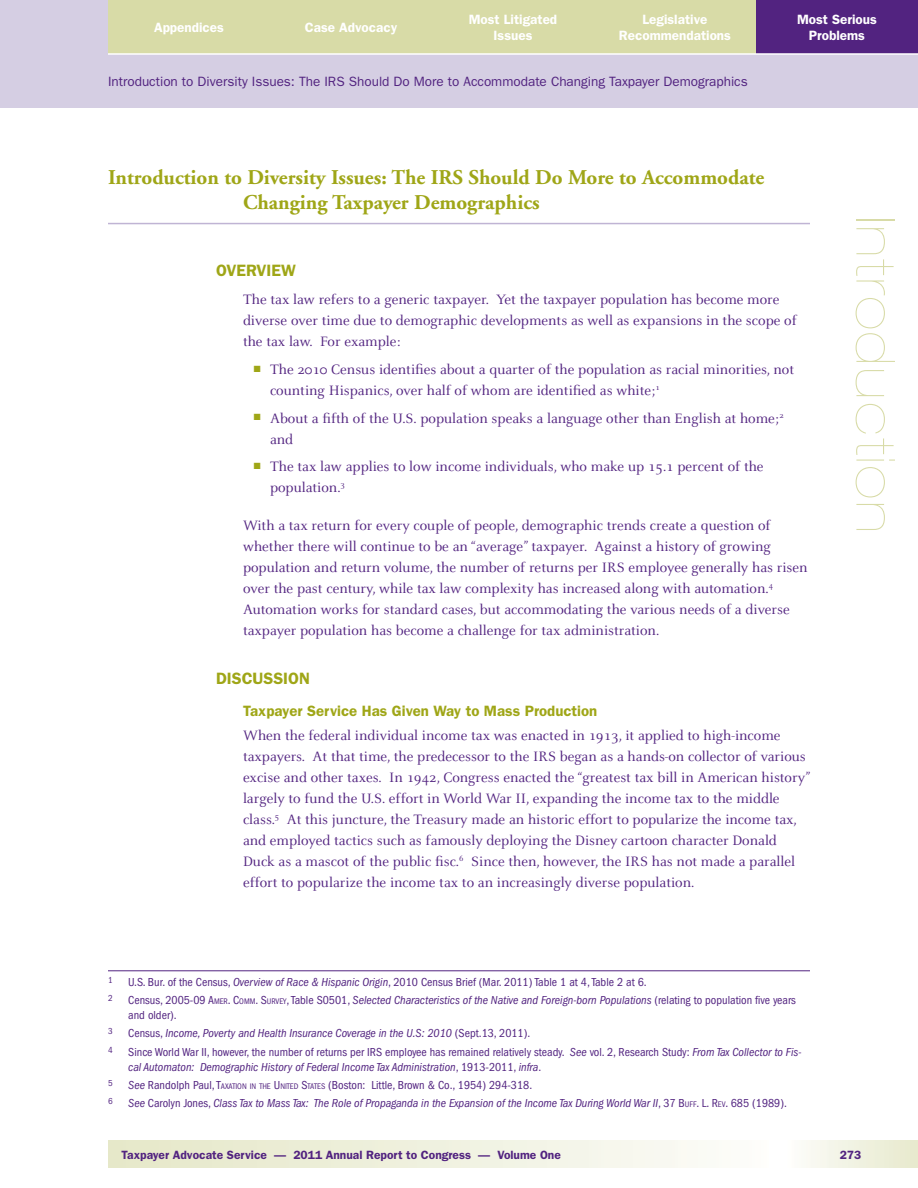
<style>
.page{position:relative;width:918px;height:1188px;background:#fff}
.page>*{position:absolute;margin:0;border:0;box-sizing:border-box;transform-origin:0 0}
.t1{font:900 expanded 54px "Helvetica Neue";letter-spacing:.04em;color:#d8dba7}
.t2{font:700 21px/25.2px "Adobe Garamond";color:#9fa617}
.t3{font:600 16.5px "Franklin Gothic";color:#9fa617}
.t4{font:15px/21px "Celeste";color:#522380}
.t5{font:600 15px "Franklin Gothic";color:#9fa617}
.t6{font:13.5px "Franklin Gothic";color:#522380}
.t7{font:600 13.5px/16.5px "Franklin Gothic";color:#fff;text-align:center}
.t8{font:condensed 12px/15px "Franklin Gothic";color:#522380}
.t9{font:italic condensed 12px "Franklin Gothic";color:#522380}
.t10{font:600 12px "Franklin Gothic";color:#522380}
.t11{font:condensed 9px "Franklin Gothic";color:#522380}
.s1{color:#9fa617}
.s2{font-style:italic}
.s3{font-style:inherit}
.s4{font-size:8.4px}
.s5{font-style:normal}
.s6{font-style:normal;font-size:8.4px}
</style>
<div class="page">
<svg style="left:108px;top:1141px;width:590px;height:27px;background:#eff0dd"></svg>
<div style="left:0;top:0;width:918px;height:108px;background:#d5cee3"></div>
<div style="left:770px;top:1141px;width:148px;height:27px;background:linear-gradient(to right,#fff,#e7e9cc)"></div>
<div style="left:756px;top:0;width:162px;height:54px;background:#522380"></div>
<div style="left:594px;top:0;width:162px;height:54px;background:#d8dba7"></div>
<div style="left:432px;top:0;width:162px;height:54px;background:#d8dba7"></div>
<div style="left:108px;top:0;width:162px;height:54px;background:#d8dba7"></div>
<div style="left:270px;top:0;width:162px;height:54px;background:#d8dba7"></div>
<hr style="left:108px;top:53px;width:810px;height:2px;background:#fff">
<hr style="left:108px;top:223px;width:702px;height:1px;background:#c0b4d4">
<hr style="left:108px;top:970px;width:702px;height:1px;background:#522380">
<p class="t7" style="left:154px;top:19px;width:71px">appendices</p>
<p class="t7" style="left:305px;top:19px;width:94px">case advocacy</p>
<p class="t7" style="left:469px;top:11px;width:90px">Most litigated issues</p>
<p class="t7" style="left:619px;top:11px;width:114px">legislative recommendations</p>
<p class="t7" style="left:797px;top:11px;width:81px">Most serious<br>Problems</p>
<p class="t6" style="left:108px;top:74px;width:641px">Introduction to Diversity Issues: The IRS Should Do More to Accommodate Changing Taxpayer Demographics</p>
<h2 class="t2" style="left:243px;top:165px;width:523px;text-indent:-135px">Introduction to Diversity Issues: The IRS Should Do More to Accommodate<br>Changing Taxpayer Demographics</h2>
<p class="t3" style="left:216px;top:261px;width:81px">overvieW</p>
<p class="t4" style="left:243px;top:289px;width:555px">the tax law refers to a generic taxpayer. yet the taxpayer population has become more diverse over time due to demographic developments as well as expansions in the scope of the tax law. For example:</p>
<p class="t4" style="left:270px;top:359px;width:526px;text-indent:-16px"><span class="s1">■■</span> the 2010 census identifies about a quarter of the population as racial minorities, not counting Hispanics, over half of whom are identified as white;<sup>1</sup></p>
<p class="t4" style="left:270px;top:408px;width:515px;text-indent:-16px"><span class="s1">■■</span> about a fifth of the U.S. population speaks a language other than english at home;<sup>2 </sup>and</p>
<p class="t4" style="left:270px;top:457px;width:495px;text-indent:-16px"><span class="s1">■■</span> the tax law applies to low income individuals, who make up 15.1 percent of the population.<sup>3</sup></p>
<p class="t4" style="left:243px;top:515px;width:566px">With a tax return for every couple of people, demographic trends create a question of whether there will continue to be an “average” taxpayer. against a history of growing population and return volume, the number of returns per irS employee generally has risen over the past century, while tax law complexity has increased along with automation.<sup>4 </sup>automation works for standard cases, but accommodating the various needs of a diverse taxpayer population has become a challenge for tax administration.</p>
<p class="t3" style="left:216px;top:669px;width:96px">discussion</p>
<p class="t5" style="left:243px;top:702px;width:356px">Taxpayer service has given Way to Mass Production</p>
<p class="t4" style="left:243px;top:725px;width:569px">When the federal individual income tax was enacted in 1913, it applied to high-income taxpayers. at that time, the predecessor to the irS began as a hands-on collector of various excise and other taxes. in 1942, congress enacted the “greatest tax bill in american history” largely to fund the U.S. effort in World War ii, expanding the income tax to the middle class.<sup>5</sup> at this juncture, the treasury made an historic effort to popularize the income tax, and employed tactics such as famously deploying the disney cartoon character donald duck as a mascot of the public fisc.<sup>6</sup> Since then, however, the irS has not made a parallel effort to popularize the income tax to an increasingly diverse population.</p>
<p class="t11" style="left:108px;top:975px;width:6px">1</p>
<p class="t8" style="left:128px;top:974px;width:520px">U.S. Bur. of the Census, <span class="s2">Overview of Race &amp; Hispanic Origin</span>, 2010 Census Brief (Mar. 2011) Table 1 at 4, Table 2 at 6.</p>
<p class="t11" style="left:108px;top:993px;width:6px">2</p>
<p class="t8" style="left:128px;top:993px;width:669px">Census, 2005-09 <span class="s3">A</span><span class="s4">MER</span><span class="s3">. C</span><span class="s4">OMM</span><span class="s3">. S</span><span class="s4">URVEY</span>, Table S0501, <span class="s2">Selected Characteristics of the Native and Foreign-born Populations</span> (relating to population five years and older).</p>
<p class="t11" style="left:108px;top:1026px;width:6px">3</p>
<p class="t9" style="left:128px;top:1027px;width:404px"><span class="s5">Census,</span> Income, Poverty and Health Insurance Coverage in the U.S: 2010 <span class="s5">(Sept.13, 2011).</span></p>
<p class="t11" style="left:108px;top:1044px;width:6px">4</p>
<p class="t8" style="left:128px;top:1044px;width:675px">Since World War II, however, the number of returns per IRS employee has remained relatively steady. <span class="s2">See</span> vol. 2, Research Study: <span class="s2">From Tax Collector to Fis&shy;cal Automaton: Demographic History of Federal Income Tax Administration</span>, 1913-2011, <span class="s2">infra</span>.</p>
<p class="t11" style="left:108px;top:1078px;width:6px">5</p>
<p class="t8" style="left:128px;top:1077px;width:406px"><span class="s2">See</span> Randolph Paul, <span class="s3">T</span><span class="s4">AXATION IN THE</span> <span class="s3">U</span><span class="s4">NITED</span> <span class="s3">S</span><span class="s4">TATES</span> (Boston: Little, Brown &amp; Co., 1954) 294-318.</p>
<p class="t11" style="left:108px;top:1096px;width:6px">6</p>
<p class="t9" style="left:128px;top:1096px;width:660px">See <span class="s5">Carolyn Jones,</span> Class Tax to Mass Tax: The Role of Propaganda in the Expansion of the Income Tax During World War II<span class="s5">, 37</span> <span class="s5">B</span><span class="s6">UFF</span><span class="s5">. L. R</span><span class="s6">EV</span><span class="s5">. 685 (1989).</span></p>
<h1 class="t1" style="left:907px;top:216px;width:318px;rotate:90deg">Introduction</h1>
<p class="t10" style="left:122px;top:1148px;width:441px">Taxpayer Advocate Service — 2011 Annual Report to Congress — Volume One</p>
<p class="t10" style="left:840px;top:1148px;width:23px">273</p>
</div>
